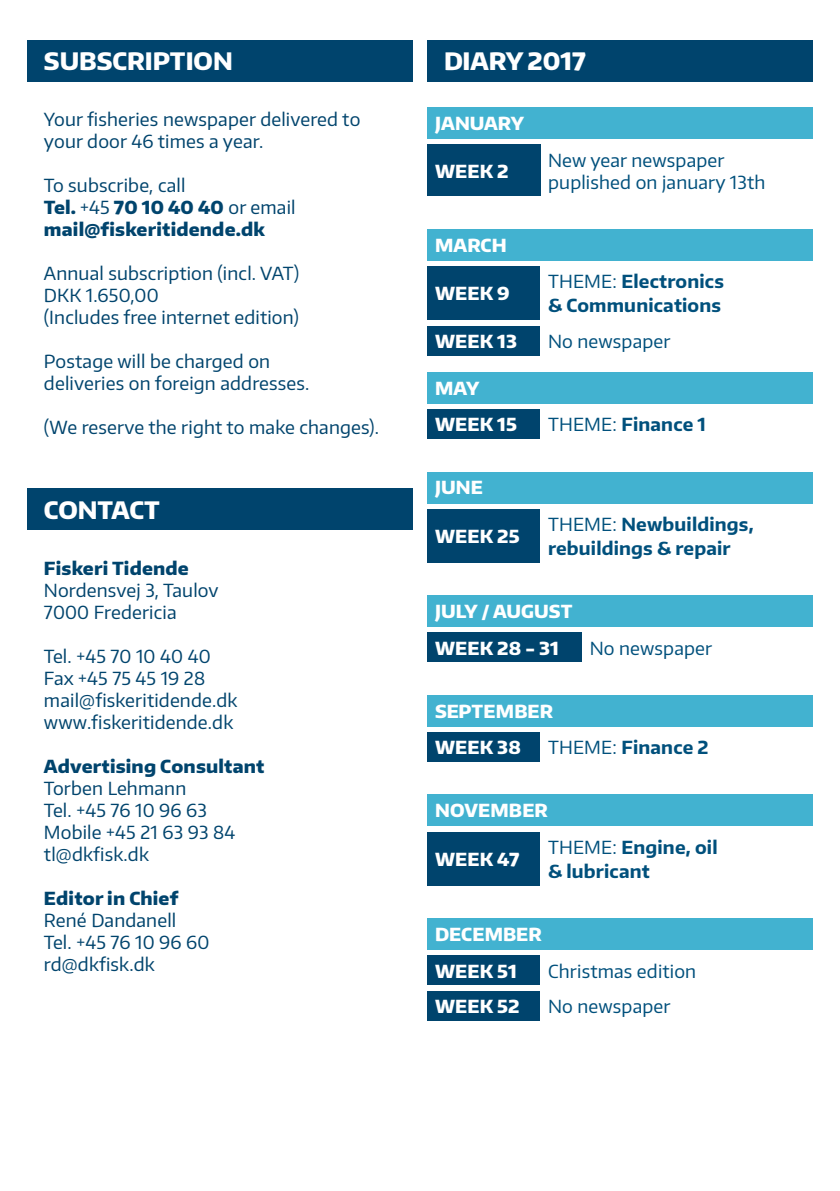
<style>
.page{position:relative;width:840px;height:1191px;background:#fff}
.page>*{position:absolute;margin:0;border:0;box-sizing:border-box;transform-origin:0 0}
.Bold{font:800 24px "Encode Sans";color:#fff}
.t1{font:18px/22px "Encode Sans";letter-spacing:.01em;color:#00446d}
.t2{font:700 18px "Encode Sans";letter-spacing:.01em;color:#00507c}
.Bold-2{font:800 18px "Encode Sans";letter-spacing:.01em;color:#fff}
.t3{font:800 18px "Encode Sans";letter-spacing:.01em;color:#00446d}
.t4{font:18px "Encode Sans";letter-spacing:.01em;color:#00507c}
.s1{font-weight:400}
</style>
<div class="page">
<div style="left:427px;top:108px;width:385px;height:31px;background:#42b2d0"></div>
<div style="left:427px;top:144px;width:113px;height:52px;background:#00446d"></div>
<div style="left:427px;top:229px;width:385px;height:31px;background:#42b2d0"></div>
<div style="left:427px;top:266px;width:112px;height:54px;background:#00446d"></div>
<div style="left:427px;top:326px;width:112px;height:29px;background:#00446d"></div>
<div style="left:427px;top:372px;width:385px;height:31px;background:#42b2d0"></div>
<div style="left:427px;top:409px;width:112px;height:30px;background:#00446d"></div>
<div style="left:427px;top:472px;width:385px;height:31px;background:#42b2d0"></div>
<div style="left:427px;top:509px;width:112px;height:54px;background:#00446d"></div>
<div style="left:427px;top:596px;width:385px;height:31px;background:#42b2d0"></div>
<div style="left:427px;top:632px;width:154px;height:30px;background:#00446d"></div>
<div style="left:427px;top:695px;width:385px;height:31px;background:#42b2d0"></div>
<div style="left:427px;top:732px;width:112px;height:30px;background:#00446d"></div>
<div style="left:427px;top:795px;width:385px;height:31px;background:#42b2d0"></div>
<div style="left:427px;top:831px;width:112px;height:54px;background:#00446d"></div>
<div style="left:427px;top:918px;width:385px;height:31px;background:#42b2d0"></div>
<div style="left:427px;top:955px;width:112px;height:30px;background:#00446d"></div>
<div style="left:427px;top:990px;width:112px;height:30px;background:#00446d"></div>
<div style="left:27px;top:40px;width:385px;height:41px;background:#00446d"></div>
<div style="left:427px;top:40px;width:385px;height:41px;background:#00446d"></div>
<div style="left:27px;top:488px;width:385px;height:42px;background:#00446d"></div>
<p class="Bold" style="left:44px;top:45px;width:190px">SUBSCRIPTION</p>
<p class="Bold" style="left:444px;top:45px;width:143px">DIARY 2017</p>
<p class="t1" style="left:44px;top:108px;width:318px">Your fisheries newspaper delivered to your door 46 times a year.</p>
<p class="t1" style="left:44px;top:174px;width:143px">To subscribe, call</p>
<p class="t3" style="left:44px;top:196px;width:253px">Tel. <span class="s1">+45</span> 70 10 40 40 <span class="s1">or email</span></p>
<p class="t3" style="left:44px;top:218px;width:222px">mail@fiskeritidende.dk</p>
<p class="t1" style="left:44px;top:262px;width:256px">Annual subscription (incl. VAT)</p>
<p class="t1" style="left:44px;top:284px;width:116px">DKK 1.650,00</p>
<p class="t1" style="left:44px;top:306px;width:256px">(Includes free internet edition)</p>
<p class="t1" style="left:44px;top:350px;width:227px">Postage will be charged on</p>
<p class="t1" style="left:44px;top:372px;width:267px">deliveries on foreign addresses.</p>
<p class="t1" style="left:44px;top:416px;width:336px">(We reserve the right to make changes).</p>
<p class="Bold" style="left:44px;top:494px;width:117px">CONTACT</p>
<p class="t3" style="left:44px;top:556px;width:146px">Fiskeri Tidende</p>
<p class="t1" style="left:44px;top:579px;width:176px">Nordensvej 3, Taulov</p>
<p class="t1" style="left:44px;top:601px;width:134px">7000 Fredericia</p>
<p class="t1" style="left:44px;top:645px;width:168px">Tel. +45 70 10 40 40</p>
<p class="t1" style="left:44px;top:667px;width:162px">Fax +45 75 45 19 28</p>
<p class="t1" style="left:44px;top:689px;width:195px">mail@fiskeritidende.dk</p>
<p class="t1" style="left:44px;top:711px;width:191px">www.fiskeritidende.dk</p>
<p class="t3" style="left:44px;top:754px;width:222px">Advertising Consultant</p>
<p class="t1" style="left:44px;top:777px;width:144px">Torben Lehmann</p>
<p class="t1" style="left:44px;top:799px;width:164px">Tel. +45 76 10 96 63</p>
<p class="t1" style="left:44px;top:821px;width:193px">Mobile +45 21 63 93 84</p>
<p class="t1" style="left:44px;top:843px;width:106px">tl@dkfisk.dk</p>
<p class="t3" style="left:44px;top:886px;width:136px">Editor in Chief</p>
<p class="t1" style="left:44px;top:909px;width:134px">René Dandanell</p>
<p class="t1" style="left:44px;top:931px;width:167px">Tel. +45 76 10 96 60</p>
<p class="t1" style="left:44px;top:953px;width:112px">rd@dkfisk.dk</p>
<p class="Bold-2" style="left:435px;top:111px;width:90px">JANUARY</p>
<p class="Bold-2" style="left:435px;top:159px;width:75px">WEEK 2</p>
<p class="Bold-2" style="left:435px;top:233px;width:73px">MARCH</p>
<p class="Bold-2" style="left:435px;top:282px;width:76px">WEEK 9</p>
<p class="t4" style="left:548px;top:148px;width:178px">New year newspaper</p>
<p class="t4" style="left:548px;top:170px;width:218px">puplished on january 13th</p>
<p class="t2" style="left:547px;top:270px;width:177px"><span class="s1">THEME:</span> Electronics</p>
<p class="t2" style="left:547px;top:294px;width:174px">&amp; Communications</p>
<p class="Bold-2" style="left:435px;top:329px;width:84px">WEEK 13</p>
<p class="t4" style="left:547px;top:329px;width:124px">No newspaper</p>
<p class="Bold-2" style="left:435px;top:376px;width:46px">MAY</p>
<p class="Bold-2" style="left:435px;top:413px;width:83px">WEEK 15</p>
<p class="t2" style="left:547px;top:413px;width:159px"><span class="s1">THEME:</span> Finance 1</p>
<p class="Bold-2" style="left:435px;top:476px;width:49px">JUNE</p>
<p class="Bold-2" style="left:435px;top:524px;width:86px">WEEK 25</p>
<p class="t2" style="left:547px;top:512px;width:207px"><span class="s1">THEME:</span> Newbuildings,</p>
<p class="t2" style="left:547px;top:536px;width:184px">rebuildings &amp; repair</p>
<p class="Bold-2" style="left:435px;top:599px;width:139px">JULY / AUGUST</p>
<p class="Bold-2" style="left:435px;top:636px;width:125px">WEEK 28 - 31</p>
<p class="t4" style="left:589px;top:636px;width:124px">No newspaper</p>
<p class="Bold-2" style="left:435px;top:699px;width:119px">SEPTEMBER</p>
<p class="Bold-2" style="left:435px;top:735px;width:87px">WEEK 38</p>
<p class="t2" style="left:547px;top:735px;width:162px"><span class="s1">THEME:</span> Finance 2</p>
<p class="Bold-2" style="left:435px;top:798px;width:114px">NOVEMBER</p>
<p class="Bold-2" style="left:435px;top:847px;width:86px">WEEK 47</p>
<p class="t2" style="left:547px;top:835px;width:171px"><span class="s1">THEME:</span> Engine, oil</p>
<p class="t2" style="left:547px;top:859px;width:103px">&amp; lubricant</p>
<p class="Bold-2" style="left:435px;top:922px;width:108px">DECEMBER</p>
<p class="Bold-2" style="left:435px;top:959px;width:83px">WEEK 51</p>
<p class="t4" style="left:547px;top:959px;width:150px">Christmas edition</p>
<p class="Bold-2" style="left:435px;top:994px;width:86px">WEEK 52</p>
<p class="t4" style="left:547px;top:994px;width:124px">No newspaper</p>
</div>
